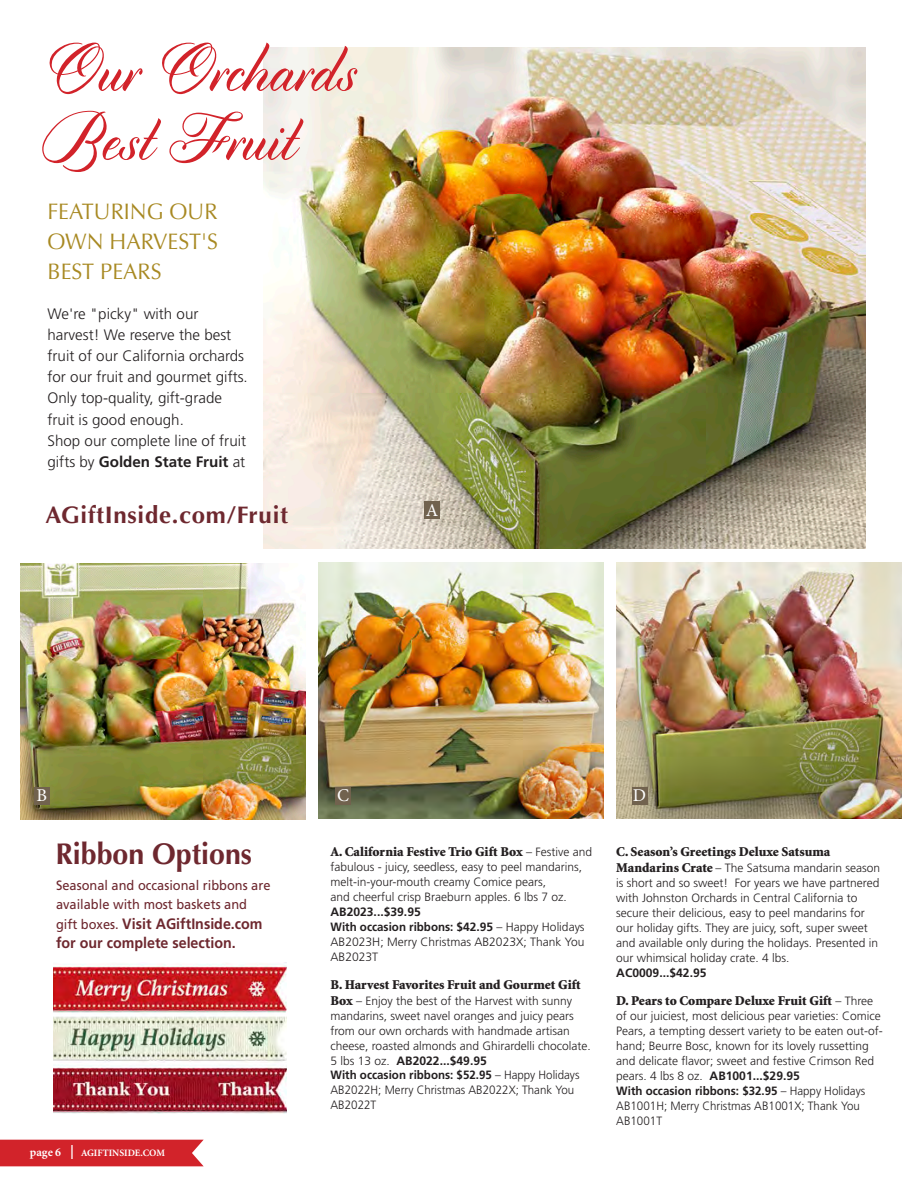
<style>
.page{position:relative;width:918px;height:1188px;background:#fff}
.page>*{position:absolute;margin:0;border:0;box-sizing:border-box;transform-origin:0 0}
.Gold_Head_1{font:italic 81px/69px "Cylburn";color:#d2232a}
.intro_text_block{font:700 30px "Optima";color:#6e282f;scale:.95 1}
.intro_text_block-2{font:700 24px "Optima";letter-spacing:.03em;color:#6e282f}
.Gold_Head_1-2{font:22.5px/30px "Optima";color:#a88922;text-align:justify;scale:.96 1}
.Gift_ID{font:18px "Minion Pro";color:#fff}
.intro_text_block-3{font:300 15.15px/21.1px "Frutiger";color:#231f20}
.intro_text_block-4{font:700 15px/19.5px "Frutiger";color:#6e282f;scale:.95 1}
.t1{font:900 13.5px "Minion";color:#231f20}
.intro_text_block-5{font:13.5px/19.5px "Frutiger";color:#6e282f;scale:.95 1}
.t2{font:700 12.15px "Frutiger";color:#231f20}
.t3{font:300 12.15px "Frutiger";color:#231f20;scale:.96 1}
.t4{font:300 12.15px "Frutiger";color:#231f20}
.t5{font:300 12px/15px "Frutiger";color:#231f20}
.t6{font:300 12px/15px "Frutiger";color:#231f20;scale:.96 1}
.intro_text_block-6{font:700 9.75px "Minion";color:#fff}
.s1{font-weight:700}
.s2{font-weight:400;font-size:13.5px}
.s3{font-size:12px}
.s4{font-weight:400;font-size:21px}
.s5{font-family:"Frutiger";font-weight:300;font-size:12px}
.s6{font-size:12.15px}
.s7{font-family:"Minion";font-weight:900;font-size:13.5px}
.s8{font-weight:300;font-size:12px}
</style>
<div class="page">
<div style="left:0;top:1140px;width:204px;height:26px;background:#d2232a"></div>
<img style="left:20px;top:564px;width:285px;height:256px">
<img style="left:264px;top:48px;width:602px;height:501px">
<img style="left:318px;top:563px;width:285px;height:256px">
<img style="left:616px;top:563px;width:285px;height:256px">
<div style="left:335px;top:787px;width:16px;height:18px;background:#71624e"></div>
<div style="left:34px;top:787px;width:16px;height:18px;background:#71624e"></div>
<div style="left:632px;top:787px;width:15px;height:18px;background:#71624e"></div>
<div style="left:424px;top:501px;width:16px;height:18px;background:#71624e"></div>
<img style="left:54px;top:962px;width:232px;height:152px">
<p class="Gold_Head_1" style="left:41px;top:39px;width:334px">Our Orchards<br>Best Fruit</p>
<p class="Gold_Head_1-2" style="left:48px;top:197px;width:179px">FEATURING OUR OWN HARVEST'S BEST PEARS</p>
<p class="intro_text_block-3" style="left:48px;top:303px;width:202px">We're "picky" with our harvest! We reserve the best fruit of our California orchards for our fruit and gourmet gifts.<br>Only top-quality, gift-grade fruit is good enough.<br>Shop our complete line of fruit gifts by <span class="s1">Golden State Fruit</span> at</p>
<p class="intro_text_block-2" style="left:45px;top:501px;width:244px">AGiftInside.com/Fruit</p>
<p class="Gift_ID" style="left:426px;top:498px;width:14px">A</p>
<p class="Gift_ID" style="left:37px;top:783px;width:12px">B</p>
<p class="Gift_ID" style="left:337px;top:783px;width:13px">C</p>
<p class="Gift_ID" style="left:633px;top:783px;width:15px">D</p>
<p class="intro_text_block" style="left:56px;top:836px;width:208px">Ribbon Options</p>
<p class="intro_text_block-5" style="left:56px;top:875px;width:227px">Seasonal and occasional ribbons are available with most baskets and</p>
<p class="intro_text_block-4" style="left:56px;top:913px;width:219px"><span class="s2">gift boxes.</span> Visit AGiftInside.com for our complete selection.</p>
<p class="intro_text_block-6" style="left:30px;top:1148px;width:137px"><span class="s3">page 6</span> <span class="s4">|</span> AGIFTINSIDE.COM</p>
<p class="t1" style="left:331px;top:845px;width:263px">A. California Festive Trio Gift Box <span class="s5">– Festive and</span></p>
<p class="t5" style="left:331px;top:860px;width:253px">fabulous - juicy, seedless, easy to peel mandarins, melt-in-your-mouth creamy Comice pears,<br>and cheerful crisp Braeburn apples. 6 lbs 7 oz.</p>
<p class="t2" style="left:331px;top:905px;width:92px">AB2023...$39.95</p>
<p class="t5" style="left:331px;top:919px;width:256px"><span class="s1">With occasion ribbons: $42.95</span> – Happy Holidays<br><span class="s6">AB2023H</span>; Merry Christmas <span class="s6">AB2023</span>X; Thank You</p>
<p class="t4" style="left:331px;top:950px;width:49px">AB2023<span class="s3">T</span></p>
<p class="t1" style="left:331px;top:978px;width:252px">B. Harvest Favorites Fruit and Gourmet Gift</p>
<p class="t5" style="left:331px;top:993px;width:262px"><span class="s7">Box</span> – Enjoy the best of the Harvest with sunny mandarins, sweet navel oranges and juicy pears from our own orchards with handmade artisan cheese, roasted almonds and Ghirardelli chocolate.</p>
<p class="t2" style="left:331px;top:1053px;width:158px"><span class="s8">5 lbs 13 oz.</span> AB2022...$49.95</p>
<p class="t6" style="left:331px;top:1067px;width:261px"><span class="s1">With occasion ribbons: $52.95</span> – Happy Holidays<br><span class="s6">AB2022</span>H; Merry Christmas <span class="s6">AB2022</span>X; Thank You</p>
<p class="t3" style="left:331px;top:1098px;width:49px">AB2022<span class="s3">T</span></p>
<p class="t1" style="left:616px;top:845px;width:215px">C. Season’s Greetings Deluxe Satsuma</p>
<p class="t5" style="left:616px;top:860px;width:265px"><span class="s7">Mandarins Crate</span> – The Satsuma mandarin season is short and so sweet! For years we have partnered with Johnston Orchards in Central California to secure their delicious, easy to peel mandarins for our holiday gifts. They are juicy, soft, super sweet and available only during the holidays. Presented in our whimsical holiday crate. 4 lbs.</p>
<p class="t2" style="left:616px;top:966px;width:92px">AC0009...$42.95</p>
<p class="t1" style="left:616px;top:994px;width:258px">D. Pears to Compare Deluxe Fruit Gift <span class="s5">– Three</span></p>
<p class="t5" style="left:616px;top:1009px;width:268px">of our juiciest, most delicious pear varieties: Comice Pears, a tempting dessert variety to be eaten out-of&shy;hand; Beurre Bosc, known for its lovely russetting and delicate flavor; sweet and festive Crimson Red</p>
<p class="t2" style="left:616px;top:1069px;width:185px"><span class="s8">pears. 4 lbs 8 oz.</span> AB1001...$29.95</p>
<p class="t6" style="left:616px;top:1083px;width:261px"><span class="s1">With occasion ribbons: $32.95</span> – Happy Holidays<br><span class="s6">AB1001</span>H; Merry Christmas <span class="s6">AB1001</span>X; Thank You</p>
<p class="t3" style="left:616px;top:1114px;width:49px">AB1001<span class="s3">T</span></p>
</div>
